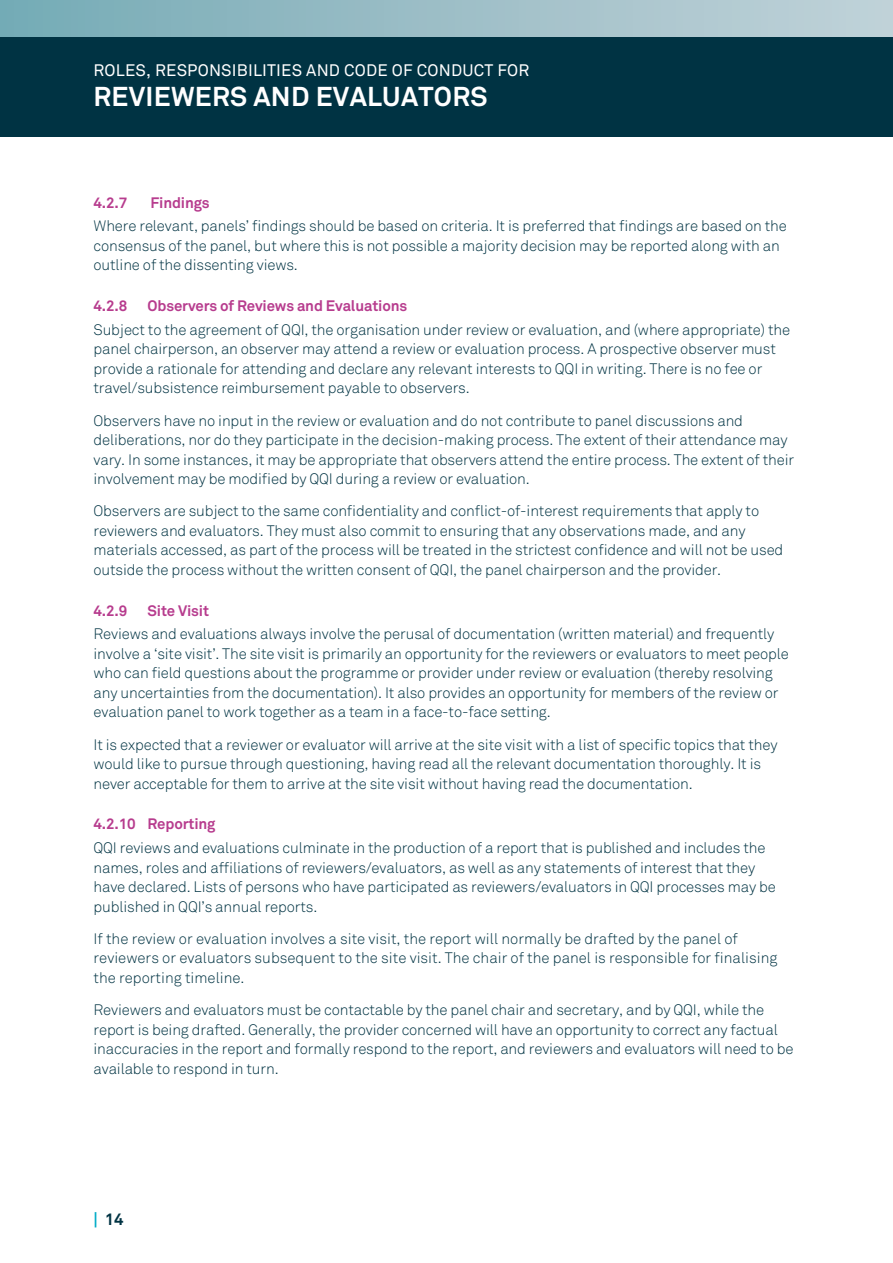
<style>
.page{position:relative;width:893px;height:1263px;background:#fff}
.page>*{position:absolute;margin:0;border:0;box-sizing:border-box;transform-origin:0 0}
.t1{font:700 27px "Akkurat";letter-spacing:.01em;color:#fff}
.t2{font:16.5px "Akkurat";letter-spacing:.01em;color:#fff}
.t3{font:700 16.5px "Akkurat";color:#003343}
.t4{font:300 15px/19.5px "Akkurat";letter-spacing:-.01em;color:#003343}
.t5{font:700 15px "Akkurat";letter-spacing:-.01em;color:#b73c8e}
.s1{color:#00acc7}
</style>
<div class="page">
<div style="left:0;top:0;width:893px;height:55px;background:linear-gradient(to right,#76abb6,#c2d2d9)"></div>
<div style="left:0;top:37px;width:893px;height:99px;background:#003343"></div>
<p class="t2" style="left:94px;top:60px;width:437px">ROLES, RESPONSIBILITIES AND CODE OF CONDUCT FOR</p>
<h1 class="t1" style="left:94px;top:79px;width:395px">REVIEWERS AND EVALUATORS</h1>
<p class="t5" style="left:94px;top:193px;width:35px">4.2.7</p>
<p class="t5" style="left:151px;top:193px;width:61px">Findings</p>
<p class="t4" style="left:94px;top:217px;width:695px">Where relevant, panels’ findings should be based on criteria. It is preferred that findings are based on the consensus of the panel, but where this is not possible a majority decision may be reported along with an outline of the dissenting views.</p>
<p class="t5" style="left:94px;top:296px;width:35px">4.2.8</p>
<p class="t5" style="left:148px;top:296px;width:261px">Observers of Reviews and Evaluations</p>
<p class="t4" style="left:94px;top:320px;width:698px">Subject to the agreement of QQI, the organisation under review or evaluation, and (where appropriate) the panel chairperson, an observer may attend a review or evaluation process. A prospective observer must provide a rationale for attending and declare any relevant interests to QQI in writing. There is no fee or travel/subsistence reimbursement payable to observers.</p>
<p class="t4" style="left:94px;top:411px;width:702px">Observers have no input in the review or evaluation and do not contribute to panel discussions and deliberations, nor do they participate in the decision-making process. The extent of their attendance may vary. In some instances, it may be appropriate that observers attend the entire process. The extent of their involvement may be modified by QQI during a review or evaluation.</p>
<p class="t4" style="left:94px;top:502px;width:691px">Observers are subject to the same confidentiality and conflict-of-interest requirements that apply to reviewers and evaluators. They must also commit to ensuring that any observations made, and any materials accessed, as part of the process will be treated in the strictest confidence and will not be used outside the process without the written consent of QQI, the panel chairperson and the provider.</p>
<p class="t5" style="left:94px;top:601px;width:35px">4.2.9</p>
<p class="t5" style="left:148px;top:601px;width:63px">Site Visit</p>
<p class="t4" style="left:94px;top:625px;width:697px">Reviews and evaluations always involve the perusal of documentation (written material) and frequently involve a ‘site visit’. The site visit is primarily an opportunity for the reviewers or evaluators to meet people who can field questions about the programme or provider under review or evaluation (thereby resolving any uncertainties from the documentation). It also provides an opportunity for members of the review or evaluation panel to work together as a team in a face-to-face setting.</p>
<p class="t4" style="left:94px;top:735px;width:685px">It is expected that a reviewer or evaluator will arrive at the site visit with a list of specific topics that they would like to pursue through questioning, having read all the relevant documentation thoroughly. It is never acceptable for them to arrive at the site visit without having read the documentation.</p>
<p class="t5" style="left:94px;top:815px;width:123px">4.2.10 Reporting</p>
<p class="t4" style="left:94px;top:838px;width:684px">QQI reviews and evaluations culminate in the production of a report that is published and includes the names, roles and affiliations of reviewers/evaluators, as well as any statements of interest that they have declared. Lists of persons who have participated as reviewers/evaluators in QQI processes may be published in QQI’s annual reports.</p>
<p class="t4" style="left:94px;top:929px;width:685px">If the review or evaluation involves a site visit, the report will normally be drafted by the panel of reviewers or evaluators subsequent to the site visit. The chair of the panel is responsible for finalising the reporting timeline.</p>
<p class="t4" style="left:94px;top:1000px;width:701px">Reviewers and evaluators must be contactable by the panel chair and secretary, and by QQI, while the report is being drafted. Generally, the provider concerned will have an opportunity to correct any factual inaccuracies in the report and formally respond to the report, and reviewers and evaluators will need to be available to respond in turn.</p>
<p class="t3" style="left:94px;top:1209px;width:32px"><span class="s1">|</span> 14</p>
</div>
